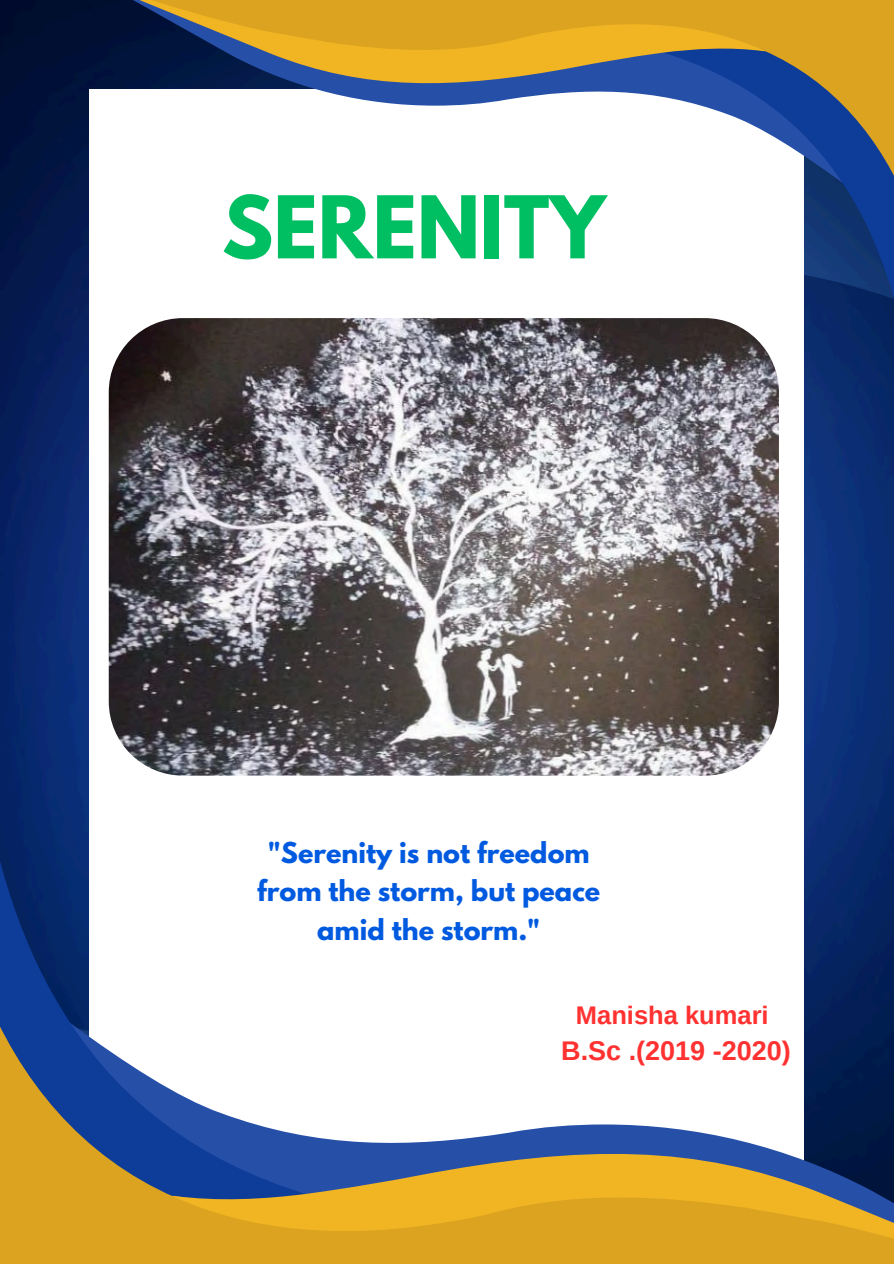
<style>
.page{position:relative;width:894px;height:1264px;background:#fff}
.page>*{position:absolute;margin:0;border:0;box-sizing:border-box;transform-origin:0 0}
.t1{font:700 76.5px "League Spartan";color:#00bf63}
.t2{font:700 27px "Arimo";color:#ff3131}
.t3{font:700 25.5px/38.2px "League Spartan";color:#005ae0;text-align:center}
.t4{font:700 25.5px "Arimo";color:#ff3131}
</style>
<div class="page">
<img style="left:0;top:0;width:893px;height:955px">
<div style="left:89px;top:89px;width:715px;height:1085px;background:#fff"></div>
<svg style="left:0;top:777px;width:89px;height:209px;fill:#05286e"></svg>
<svg style="left:0;top:986px;width:893px;height:277px"></svg>
<svg style="left:712px;top:211px;width:181px;height:159px"></svg>
<svg style="left:109px;top:0;width:784px;height:211px"></svg>
<img style="left:109px;top:318px;width:669px;height:457px;border-radius:74px">
<p class="t1" style="left:222px;top:189px;width:385px">SERENITY</p>
<p class="t3" style="left:257px;top:836px;width:344px">"Serenity is not freedom from the storm, but peace amid the storm."</p>
<h1 class="t4" style="left:575px;top:1000px;width:194px">Manisha kumari</h1>
<p class="t2" style="left:561px;top:1035px;width:231px">B.Sc .(2019 -2020)</p>
</div>
